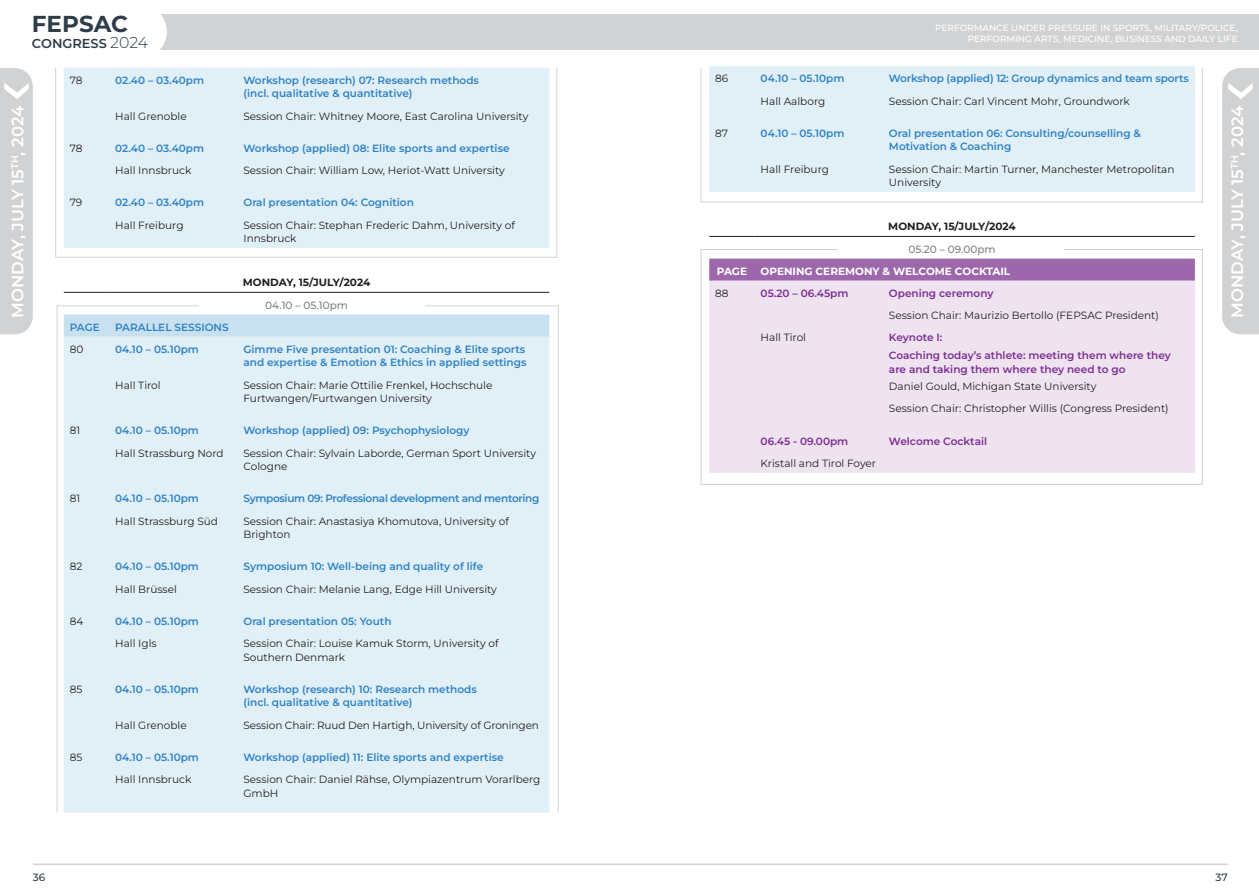
<style>
.page{position:relative;width:1259px;height:893px;background:#fff}
.page>*{position:absolute;margin:0;border:0;box-sizing:border-box;transform-origin:0 0}
.t1{font:700 23.1px "Montserrat";color:#2e3d4a}
.t2{font:600 16.5px "Montserrat";color:#fff}
.t3{font:600 12.9px "Montserrat";color:#2e3d4a}
.t4{font:10.5px/13.5px "Montserrat";color:#231f20}
.t5{font:600 10.5px/13.5px "Montserrat";color:#2f83c5}
.t6{font:600 10.5px/17.7px "Montserrat";color:#7c2d92}
.t7{font:600 10.5px "Montserrat";letter-spacing:-.03em;color:#2f83c5}
.t8{font:700 10.5px "Montserrat";color:#231f20}
.t9{font:700 10.5px "Montserrat";color:#fff}
.t10{font:500 10.5px "Montserrat";color:#808285}
.t11{font:500 10.5px "Montserrat";color:#2e3d4a}
.t12{font:500 9px/10.8px "Montserrat";color:#fff;text-align:right}
.s1{font-weight:300;font-size:15.75px}
</style>
<div class="page">
<hr style="left:33px;top:863px;width:1194px;height:2px;background:#d1d2d4">
<div style="left:149px;top:14px;width:1110px;height:35px;background:#d1d2d4"></div>
<div style="left:114px;top:5px;width:53px;height:53px;background:#fff;border-radius:50%"></div>
<div style="left:0;top:68px;width:33px;height:266px;background:#d1d2d4"></div>
<div style="left:1222px;top:68px;width:37px;height:266px;background:#d1d2d4"></div>
<div style="left:700px;top:249px;width:502px;height:236px;border:1px solid #d1d2d4"></div>
<div style="left:838px;top:242px;width:225px;height:13px;background:#fff"></div>
<svg style="left:64px;top:68px;width:485px;height:745px;background:#e3f0f6"></svg>
<svg style="left:64px;top:314px;width:485px;height:23px;background:#cae1ef"></svg>
<hr style="left:64px;top:292px;width:45px;height:1px;background:#231f20">
<hr style="left:109px;top:292px;width:128px;height:1px;background:#231f20">
<hr style="left:237px;top:292px;width:312px;height:1px;background:#231f20">
<div style="left:709px;top:66px;width:485px;height:126px;background:#e1eff6"></div>
<div style="left:709px;top:259px;width:485px;height:22px;background:#9d67ab"></div>
<div style="left:709px;top:281px;width:485px;height:192px;background:#eee3ef"></div>
<hr style="left:709px;top:236px;width:45px;height:1px;background:#231f20">
<hr style="left:754px;top:236px;width:129px;height:1px;background:#231f20">
<hr style="left:883px;top:236px;width:311px;height:1px;background:#231f20">
<div style="left:700px;top:68px;width:502px;height:134px;border:1px solid #d1d2d4"></div>
<h1 class="t1" style="left:32px;top:8px;width:98px">FEPSAC</h1>
<p class="t3" style="left:32px;top:35px;width:118px">CONGRESS <span class="s1">2024</span></p>
<p class="t12" style="left:935px;top:22px;width:304px">PERFORMANCE UNDER PRESSURE IN SPORTS, MILITARY/POLICE,<br>PERFORMING ARTS, MEDICINE, BUSINESS AND DAILY LIFE</p>
<p class="t4" style="left:715px;top:72px;width:15px">86</p>
<p class="t5" style="left:760px;top:72px;width:85px">04.10 – 05.10pm</p>
<p class="t5" style="left:889px;top:72px;width:301px">Workshop (applied) 12: Group dynamics and team sports</p>
<p class="t4" style="left:760px;top:94px;width:66px">Hall Aalborg</p>
<p class="t4" style="left:889px;top:94px;width:242px">Session Chair: Carl Vincent Mohr, Groundwork</p>
<p class="t4" style="left:715px;top:126px;width:14px">87</p>
<p class="t5" style="left:760px;top:126px;width:85px">04.10 – 05.10pm</p>
<p class="t5" style="left:889px;top:126px;width:253px">Oral presentation 06: Consulting/counselling &amp;<br>Motivation &amp; Coaching</p>
<p class="t4" style="left:760px;top:162px;width:70px">Hall Freiburg</p>
<p class="t4" style="left:889px;top:162px;width:287px">Session Chair: Martin Turner, Manchester Metropolitan<br>University</p>
<p class="t8" style="left:888px;top:220px;width:129px">MONDAY, 15/JULY/2024</p>
<p class="t10" style="left:908px;top:242px;width:89px">05.20 – 09.00pm</p>
<p class="t9" style="left:717px;top:264px;width:32px">PAGE</p>
<p class="t9" style="left:760px;top:264px;width:251px">OPENING CEREMONY &amp; WELCOME COCKTAIL</p>
<p class="t4" style="left:715px;top:286px;width:15px">88</p>
<p class="t6" style="left:760px;top:284px;width:89px">05.20 – 06.45pm</p>
<p class="t6" style="left:889px;top:284px;width:106px">Opening ceremony</p>
<p class="t4" style="left:889px;top:308px;width:271px">Session Chair: Maurizio Bertollo (FEPSAC President)</p>
<p class="t4" style="left:760px;top:330px;width:47px">Hall Tirol</p>
<p class="t6" style="left:889px;top:328px;width:283px">Keynote I:<br>Coaching today’s athlete: meeting them where they</p>
<p class="t6" style="left:889px;top:360px;width:238px">are and taking them where they need to go</p>
<p class="t4" style="left:889px;top:375px;width:281px;line-height:22.2px">Daniel Gould, Michigan State University<br>Session Chair: Christopher Willis (Congress President)</p>
<p class="t6" style="left:760px;top:432px;width:89px">06.45 - 09.00pm</p>
<p class="t6" style="left:889px;top:432px;width:100px">Welcome Cocktail</p>
<p class="t4" style="left:760px;top:456px;width:117px">Kristall and Tirol Foyer</p>
<p class="t4" style="left:70px;top:73px;width:14px">78</p>
<p class="t5" style="left:115px;top:73px;width:91px">02.40 – 03.40pm</p>
<p class="t5" style="left:243px;top:73px;width:237px">Workshop (research) 07: Research methods (incl. qualitative &amp; quantitative)</p>
<p class="t4" style="left:115px;top:109px;width:73px">Hall Grenoble</p>
<p class="t4" style="left:243px;top:109px;width:286px">Session Chair: Whitney Moore, East Carolina University</p>
<p class="t4" style="left:70px;top:141px;width:14px">78</p>
<p class="t5" style="left:115px;top:141px;width:91px">02.40 – 03.40pm</p>
<p class="t5" style="left:243px;top:141px;width:268px">Workshop (applied) 08: Elite sports and expertise</p>
<p class="t4" style="left:115px;top:163px;width:78px">Hall Innsbruck</p>
<p class="t4" style="left:243px;top:163px;width:263px">Session Chair: William Low, Heriot-Watt University</p>
<p class="t4" style="left:70px;top:196px;width:14px">79</p>
<p class="t5" style="left:115px;top:196px;width:91px">02.40 – 03.40pm</p>
<p class="t5" style="left:243px;top:196px;width:172px">Oral presentation 04: Cognition</p>
<p class="t4" style="left:115px;top:218px;width:70px">Hall Freiburg</p>
<p class="t4" style="left:243px;top:218px;width:273px">Session Chair: Stephan Frederic Dahm, University of<br>Innsbruck</p>
<p class="t8" style="left:243px;top:276px;width:129px">MONDAY, 15/JULY/2024</p>
<p class="t10" style="left:265px;top:298px;width:84px">04.10 – 05.10pm</p>
<p class="t5" style="left:70px;top:320px;width:32px">PAGE</p>
<p class="t5" style="left:115px;top:320px;width:115px">PARALLEL SESSIONS</p>
<p class="t4" style="left:70px;top:342px;width:15px">80</p>
<p class="t5" style="left:115px;top:342px;width:85px">04.10 – 05.10pm</p>
<p class="t5" style="left:243px;top:342px;width:284px">Gimme Five presentation 01: Coaching &amp; Elite sports and expertise &amp; Emotion &amp; Ethics in applied settings</p>
<p class="t4" style="left:115px;top:378px;width:47px">Hall Tirol</p>
<p class="t4" style="left:243px;top:378px;width:250px">Session Chair: Marie Ottilie Frenkel, Hochschule<br>Furtwangen/Furtwangen University</p>
<p class="t4" style="left:70px;top:424px;width:12px">81</p>
<p class="t5" style="left:115px;top:424px;width:85px">04.10 – 05.10pm</p>
<p class="t5" style="left:243px;top:424px;width:227px">Workshop (applied) 09: Psychophysiology</p>
<p class="t4" style="left:115px;top:446px;width:110px">Hall Strassburg Nord</p>
<p class="t4" style="left:243px;top:446px;width:294px">Session Chair: Sylvain Laborde, German Sport University<br>Cologne</p>
<p class="t4" style="left:70px;top:492px;width:12px">81</p>
<p class="t5" style="left:115px;top:492px;width:85px">04.10 – 05.10pm</p>
<p class="t7" style="left:243px;top:492px;width:297px">Symposium 09: Professional development and mentoring</p>
<p class="t4" style="left:115px;top:514px;width:104px">Hall Strassburg Süd</p>
<p class="t4" style="left:243px;top:514px;width:267px">Session Chair: Anastasiya Khomutova, University of<br>Brighton</p>
<p class="t4" style="left:70px;top:560px;width:14px">82</p>
<p class="t5" style="left:115px;top:560px;width:85px">04.10 – 05.10pm</p>
<p class="t5" style="left:243px;top:560px;width:241px">Symposium 10: Well-being and quality of life</p>
<p class="t4" style="left:115px;top:582px;width:63px">Hall Brüssel</p>
<p class="t4" style="left:243px;top:582px;width:255px">Session Chair: Melanie Lang, Edge Hill University</p>
<p class="t4" style="left:70px;top:614px;width:15px">84</p>
<p class="t5" style="left:115px;top:614px;width:85px">04.10 – 05.10pm</p>
<p class="t5" style="left:243px;top:614px;width:149px">Oral presentation 05: Youth</p>
<p class="t4" style="left:115px;top:636px;width:43px">Hall Igls</p>
<p class="t4" style="left:243px;top:636px;width:257px">Session Chair: Louise Kamuk Storm, University of<br>Southern Denmark</p>
<p class="t4" style="left:70px;top:682px;width:14px">85</p>
<p class="t5" style="left:115px;top:682px;width:85px">04.10 – 05.10pm</p>
<p class="t5" style="left:243px;top:682px;width:235px">Workshop (research) 10: Research methods (incl. qualitative &amp; quantitative)</p>
<p class="t4" style="left:115px;top:718px;width:73px">Hall Grenoble</p>
<p class="t4" style="left:243px;top:718px;width:297px">Session Chair: Ruud Den Hartigh, University of Groningen</p>
<p class="t4" style="left:70px;top:750px;width:14px">85</p>
<p class="t5" style="left:115px;top:750px;width:85px">04.10 – 05.10pm</p>
<p class="t5" style="left:243px;top:750px;width:262px">Workshop (applied) 11: Elite sports and expertise</p>
<p class="t4" style="left:115px;top:772px;width:78px">Hall Innsbruck</p>
<p class="t4" style="left:243px;top:772px;width:298px">Session Chair: Daniel Rähse, Olympiazentrum Vorarlberg<br>GmbH</p>
<h2 class="t2" style="left:7px;top:318px;width:214px;rotate:-90deg">MONDAY, JULY 15<sup>TH</sup>, 2024</h2>
<h2 class="t2" style="left:1226px;top:318px;width:214px;rotate:-90deg">MONDAY, JULY 15<sup>TH</sup>, 2024</h2>
<p class="t11" style="left:33px;top:870px;width:14px">36</p>
<p class="t11" style="left:1215px;top:870px;width:14px">37</p>
</div>
